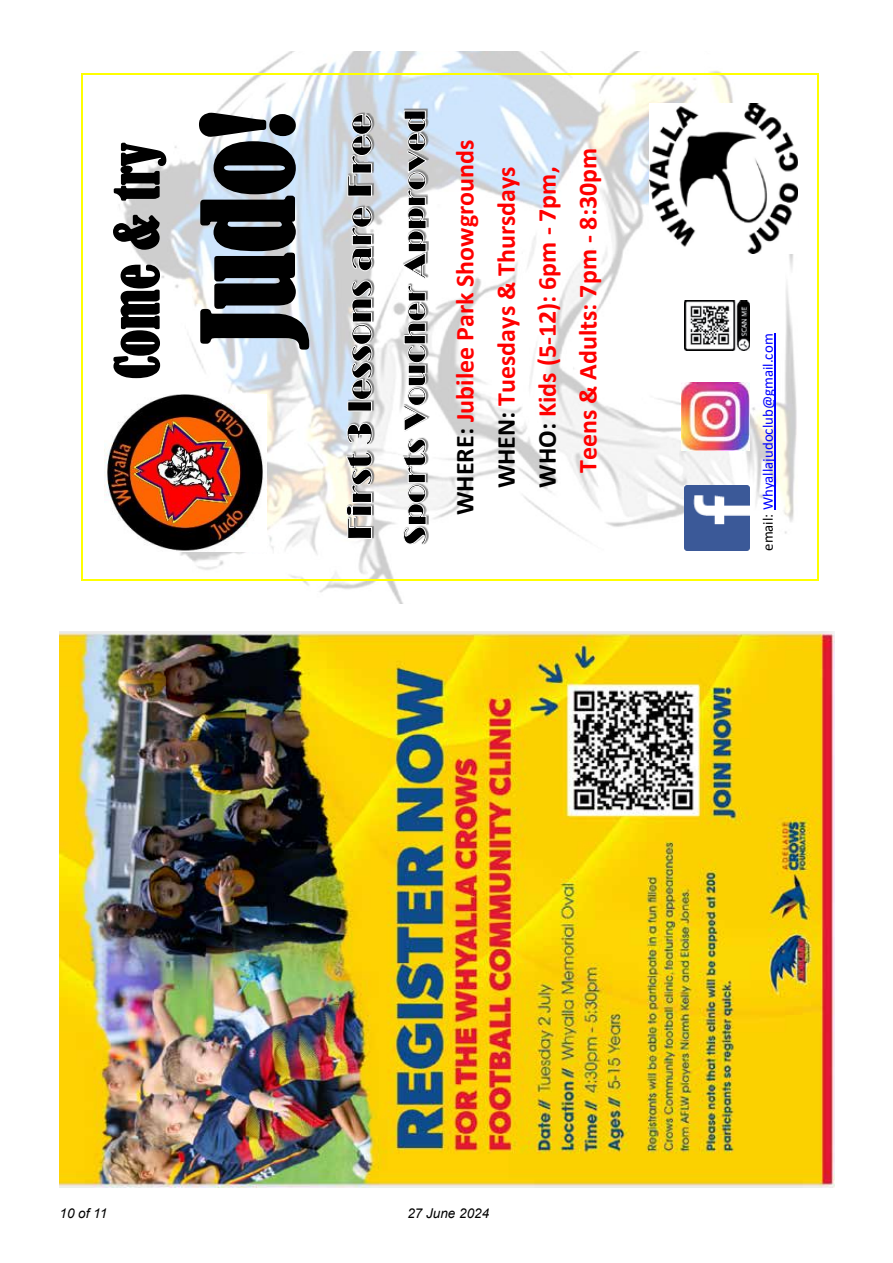
<style>
.page{position:relative;width:893px;height:1263px;background:#fff}
.page>*{position:absolute;margin:0;border:0;box-sizing:border-box;transform-origin:0 0}
.t1{font:condensed 115.95px "Bernard";color:#000}
.t2{font:condensed 55.65px "Bernard";color:#000}
.t3{font:700 25.95px "Calibri";color:#f00}
.t4{font:14.85px "Calibri";color:#00f}
.t5{font:italic 13.5px "Arial";color:#000}
.s1{color:#000}
</style>
<div class="page">
<img style="left:81px;top:51px;width:738px;height:552px">
<img style="left:347px;top:112px;width:27px;height:426px">
<svg style="left:345px;top:114px;width:28px;height:425px;background:#959698"></svg>
<img style="left:403px;top:109px;width:26px;height:435px">
<svg style="left:402px;top:110px;width:26px;height:435px"></svg>
<hr style="left:775px;top:333px;width:1px;height:177px;background:#00f">
<img style="left:684px;top:485px;width:65px;height:66px">
<img style="left:681px;top:382px;width:68px;height:68px">
<img style="left:685px;top:300px;width:64px;height:50px">
<img style="left:105px;top:394px;width:162px;height:157px">
<img style="left:649px;top:104px;width:149px;height:150px">
<hr style="left:82px;top:75px;width:1px;height:505px;background:#ff0">
<hr style="left:83px;top:580px;width:734px;height:1px;background:#ff0">
<hr style="left:83px;top:73px;width:734px;height:2px;background:#ff0">
<hr style="left:817px;top:75px;width:1px;height:505px;background:#ff0">
<img style="left:60px;top:631px;width:775px;height:556px">
<h2 class="t2" style="left:105px;top:379px;width:238px;rotate:-90deg">Come &amp; try</h2>
<h1 class="t1" style="left:181px;top:344px;width:236px;rotate:-90deg">Judo!</h1>
<p class="t3" style="left:447px;top:515px;width:377px;rotate:-90deg"><span class="s1">WHERE:</span> Jubilee Park Showgrounds</p>
<p class="t3" style="left:488px;top:488px;width:324px;rotate:-90deg"><span class="s1">WHEN:</span> Tuesdays &amp; Thursdays</p>
<p class="t3" style="left:529px;top:488px;width:322px;rotate:-90deg"><span class="s1">WHO:</span> Kids (5-12): 6pm - 7pm,</p>
<p class="t3" style="left:570px;top:473px;width:327px;rotate:-90deg">Teens &amp; Adults: 7pm - 8:30pm</p>
<p class="t4" style="left:758px;top:551px;width:219px;rotate:-90deg"><span class="s1">email:</span> Whyallajudoclub@gmail.com</p>
<p class="t5" style="left:60px;top:1205px;width:49px">10 of 11</p>
<p class="t5" style="left:407px;top:1205px;width:83px">27 June 2024</p>
</div>
